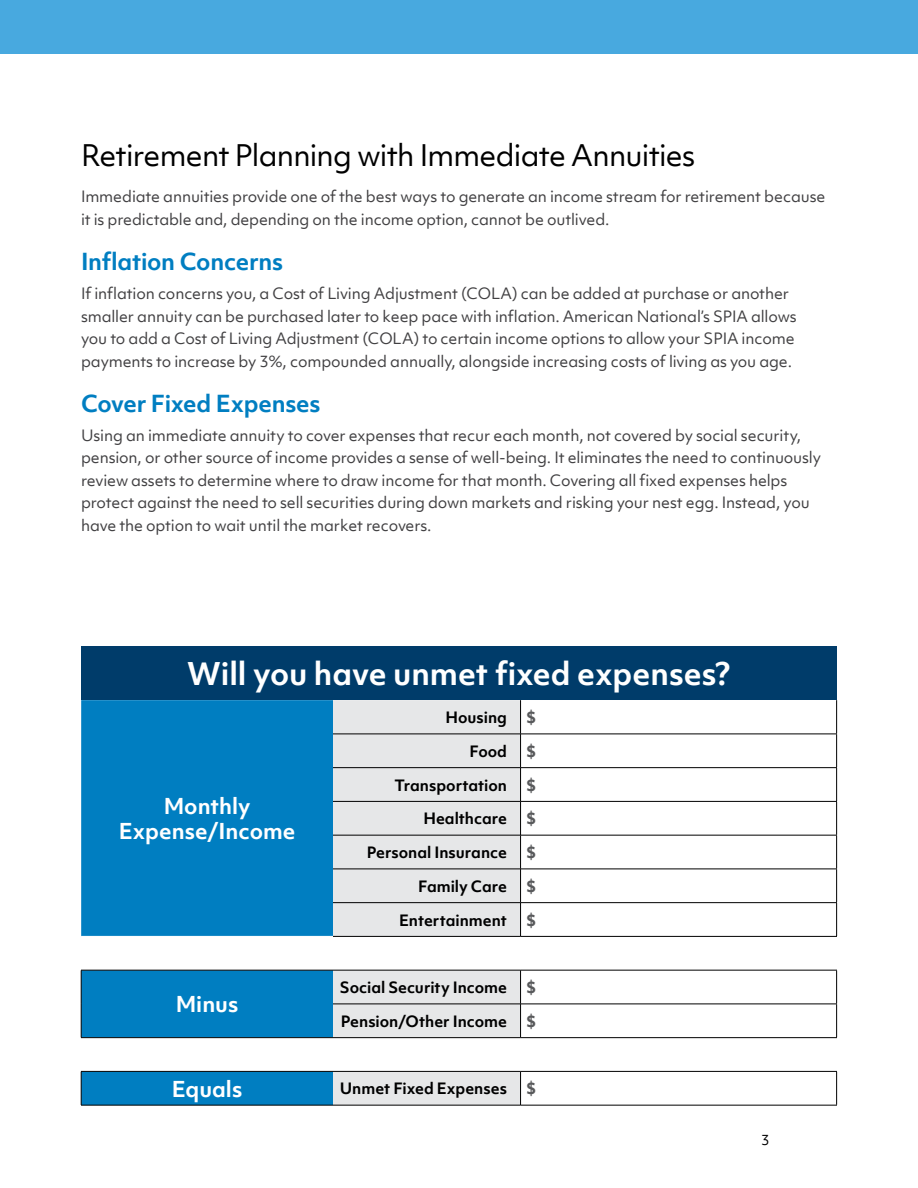
<style>
.page{position:relative;width:918px;height:1188px;background:#fff}
.page>*{position:absolute;margin:0;border:0;box-sizing:border-box;transform-origin:0 0}
.t1{font:700 30px "Objektiv Mk 1";letter-spacing:-.005em;color:#fff}
.t2{font:28.5px "Objektiv Mk 1";letter-spacing:-.03em;color:#000}
.t3{font:700 22.5px "Objektiv Mk 1";letter-spacing:-.01em;color:#007ec1}
.t4{font:700 21px/25.2px "Objektiv Mk 1";color:#fff;text-align:center}
.t5{font:15px/22.5px "Objektiv Mk 1";letter-spacing:-.01em;color:#414042}
.t6{font:700 15px "Objektiv Mk 1";color:#000}
.t7{font:800 15px "Objektiv Mk 1";color:#58595b}
.t8{font:13.5px "Objektiv Mk 1";color:#000}
</style>
<div class="page">
<div style="left:0;top:0;width:918px;height:54px;background:#48a9df"></div>
<div style="left:81px;top:646px;width:756px;height:54px;background:#003c6a"></div>
<div style="left:81px;top:700px;width:252px;height:405px;background:#007ec1"></div>
<div style="left:333px;top:700px;width:187px;height:405px;background:#e6e7e8"></div>
<svg style="left:521px;top:700px;width:315px;height:405px"></svg>
<svg style="left:81px;top:937px;width:756px;height:134px"></svg>
<svg style="left:333px;top:937px;width:188px;height:134px"></svg>
<hr style="left:81px;top:970px;width:252px;height:1px;background:#000">
<hr style="left:81px;top:970px;width:1px;height:34px;background:#000">
<hr style="left:81px;top:1004px;width:1px;height:33px;background:#000">
<hr style="left:81px;top:1037px;width:252px;height:1px;background:#000">
<hr style="left:81px;top:1071px;width:252px;height:1px;background:#000">
<hr style="left:81px;top:1072px;width:1px;height:33px;background:#000">
<hr style="left:81px;top:1105px;width:252px;height:1px;background:#000">
<hr style="left:81px;top:936px;width:252px;height:1px;background:#fff">
<hr style="left:836px;top:700px;width:1px;height:34px;background:#000">
<hr style="left:521px;top:734px;width:316px;height:1px;background:#000">
<hr style="left:836px;top:734px;width:1px;height:33px;background:#000">
<hr style="left:521px;top:767px;width:316px;height:1px;background:#000">
<hr style="left:836px;top:768px;width:1px;height:33px;background:#000">
<hr style="left:521px;top:801px;width:316px;height:1px;background:#000">
<hr style="left:836px;top:802px;width:1px;height:33px;background:#000">
<hr style="left:521px;top:835px;width:316px;height:1px;background:#000">
<hr style="left:836px;top:836px;width:1px;height:33px;background:#000">
<hr style="left:521px;top:869px;width:316px;height:1px;background:#000">
<hr style="left:836px;top:869px;width:1px;height:33px;background:#000">
<hr style="left:521px;top:902px;width:316px;height:1px;background:#000">
<hr style="left:836px;top:903px;width:1px;height:33px;background:#000">
<hr style="left:521px;top:936px;width:316px;height:1px;background:#000">
<hr style="left:521px;top:1071px;width:316px;height:1px;background:#000">
<hr style="left:836px;top:1072px;width:1px;height:33px;background:#000">
<hr style="left:521px;top:1105px;width:316px;height:1px;background:#000">
<hr style="left:521px;top:970px;width:316px;height:1px;background:#000">
<hr style="left:836px;top:971px;width:1px;height:33px;background:#000">
<hr style="left:521px;top:1004px;width:316px;height:1px;background:#000">
<hr style="left:836px;top:1004px;width:1px;height:33px;background:#000">
<hr style="left:521px;top:1037px;width:316px;height:1px;background:#000">
<hr style="left:520px;top:700px;width:1px;height:34px;background:#000">
<hr style="left:333px;top:734px;width:188px;height:1px;background:#000">
<hr style="left:520px;top:734px;width:1px;height:33px;background:#000">
<hr style="left:333px;top:767px;width:188px;height:1px;background:#000">
<hr style="left:520px;top:768px;width:1px;height:33px;background:#000">
<hr style="left:333px;top:801px;width:188px;height:1px;background:#000">
<hr style="left:520px;top:802px;width:1px;height:33px;background:#000">
<hr style="left:333px;top:835px;width:188px;height:1px;background:#000">
<hr style="left:520px;top:835px;width:1px;height:34px;background:#000">
<hr style="left:333px;top:869px;width:188px;height:1px;background:#000">
<hr style="left:520px;top:869px;width:1px;height:33px;background:#000">
<hr style="left:333px;top:902px;width:188px;height:1px;background:#000">
<hr style="left:520px;top:903px;width:1px;height:33px;background:#000">
<hr style="left:333px;top:936px;width:188px;height:1px;background:#000">
<hr style="left:333px;top:970px;width:188px;height:1px;background:#000">
<hr style="left:520px;top:970px;width:1px;height:34px;background:#000">
<hr style="left:333px;top:1004px;width:188px;height:1px;background:#000">
<hr style="left:520px;top:1004px;width:1px;height:33px;background:#000">
<hr style="left:333px;top:1037px;width:188px;height:1px;background:#000">
<hr style="left:333px;top:1071px;width:188px;height:1px;background:#000">
<hr style="left:520px;top:1072px;width:1px;height:33px;background:#000">
<hr style="left:333px;top:1105px;width:188px;height:1px;background:#000">
<h2 class="t2" style="left:81px;top:136px;width:616px">Retirement Planning with Immediate Annuities</h2>
<p class="t5" style="left:81px;top:185px;width:746px">Immediate annuities provide one of the best ways to generate an income stream for retirement because it is predictable and, depending on the income option, cannot be outlived.</p>
<h3 class="t3" style="left:81px;top:245px;width:204px">Inflation Concerns</h3>
<p class="t5" style="left:81px;top:282px;width:717px">If inflation concerns you, a Cost of Living Adjustment (COLA) can be added at purchase or another smaller annuity can be purchased later to keep pace with inflation. American National’s SPIA allows you to add a Cost of Living Adjustment (COLA) to certain income options to allow your SPIA income payments to increase by 3%, compounded annually, alongside increasing costs of living as you age.</p>
<h3 class="t3" style="left:81px;top:387px;width:241px">Cover Fixed Expenses</h3>
<p class="t5" style="left:81px;top:424px;width:742px">Using an immediate annuity to cover expenses that recur each month, not covered by social security, pension, or other source of income provides a sense of well-being. It eliminates the need to continuously review assets to determine where to draw income for that month. Covering all fixed expenses helps protect against the need to sell securities during down markets and risking your nest egg. Instead, you have the option to wait until the market recovers.</p>
<h1 class="t1" style="left:187px;top:653px;width:545px">Will you have unmet fixed expenses?</h1>
<h3 class="t4" style="left:119px;top:793px;width:178px">Monthly<br>Expense/Income</h3>
<h3 class="t4" style="left:176px;top:991px;width:64px">Minus</h3>
<p class="t6" style="left:445px;top:707px;width:63px">Housing</p>
<p class="t7" style="left:527px;top:707px;width:11px">$</p>
<p class="t6" style="left:469px;top:741px;width:39px">Food</p>
<p class="t7" style="left:527px;top:740px;width:11px">$</p>
<p class="t6" style="left:395px;top:774px;width:114px">Transportation</p>
<p class="t7" style="left:527px;top:774px;width:11px">$</p>
<p class="t6" style="left:423px;top:808px;width:85px">Healthcare</p>
<p class="t7" style="left:527px;top:808px;width:11px">$</p>
<p class="t6" style="left:367px;top:842px;width:142px">Personal Insurance</p>
<p class="t7" style="left:527px;top:842px;width:11px">$</p>
<p class="t6" style="left:418px;top:876px;width:91px">Family Care</p>
<p class="t7" style="left:527px;top:875px;width:11px">$</p>
<p class="t6" style="left:399px;top:909px;width:110px">Entertainment</p>
<p class="t7" style="left:527px;top:909px;width:11px">$</p>
<p class="t6" style="left:340px;top:977px;width:169px">Social Security Income</p>
<p class="t7" style="left:527px;top:977px;width:11px">$</p>
<p class="t6" style="left:341px;top:1011px;width:168px">Pension/Other Income</p>
<p class="t7" style="left:527px;top:1010px;width:11px">$</p>
<h3 class="t4" style="left:172px;top:1076px;width:72px">Equals</h3>
<p class="t6" style="left:340px;top:1078px;width:169px">Unmet Fixed Expenses</p>
<p class="t7" style="left:527px;top:1078px;width:11px">$</p>
<p class="t8" style="left:761px;top:1131px;width:10px">3</p>
</div>
